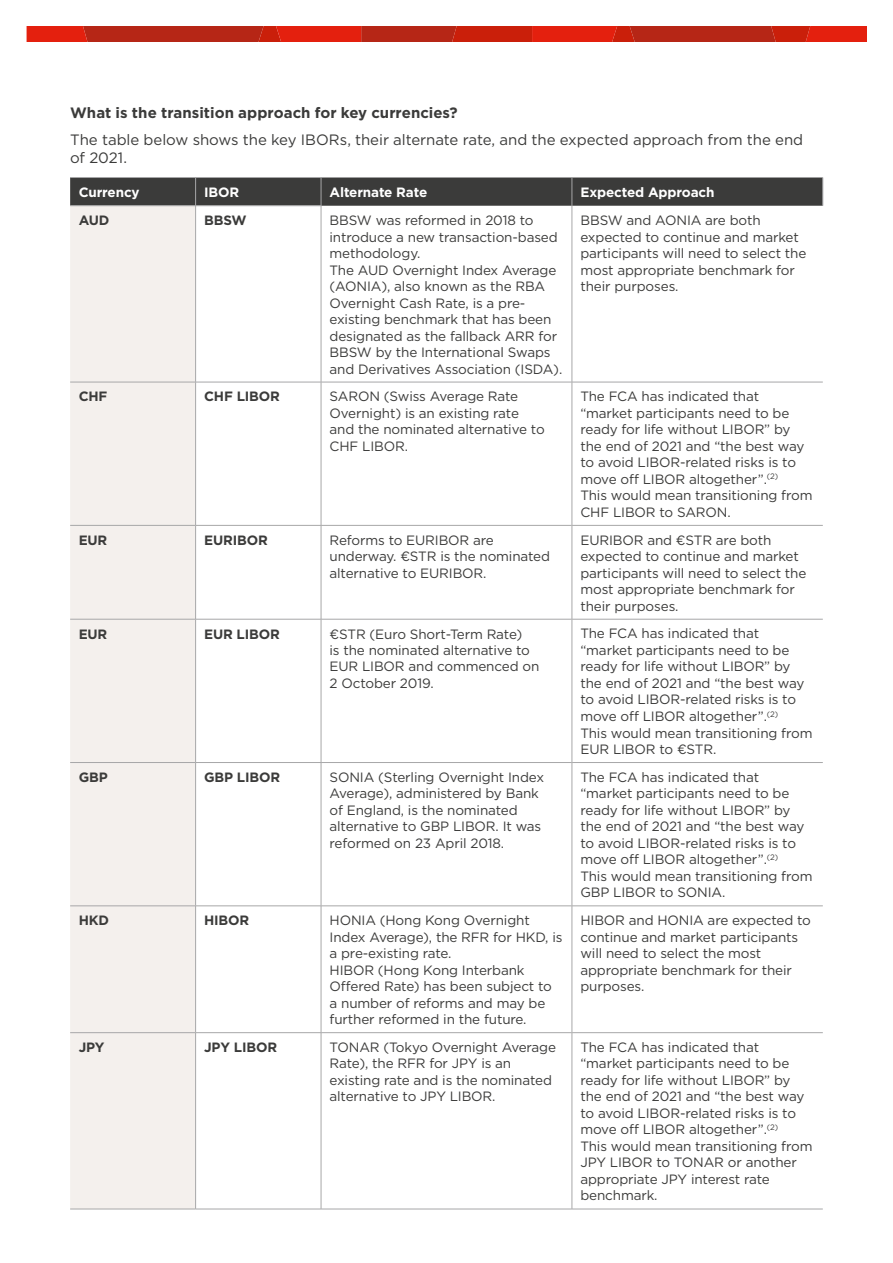
<style>
.page{position:relative;width:893px;height:1263px;background:#fff}
.page>*{position:absolute;margin:0;border:0;box-sizing:border-box;transform-origin:0 0}
.t1{font:15px/18px "Gotham";letter-spacing:-.005em;color:#3b3b3a}
.t2{font:700 15px "Gotham";color:#3b3b3a}
.t3{font:13.5px/16.5px "Gotham";letter-spacing:-.01em;color:#3b3b3a}
.t4{font:700 13.5px "Gotham";letter-spacing:-.01em;color:#3b3b3a}
.t5{font:700 13.5px "Gotham";letter-spacing:-.01em;color:#fff}
</style>
<div class="page">
<div style="left:70px;top:206px;width:125px;height:1003px;background:#f4f0ed"></div>
<svg style="left:196px;top:206px;width:125px;height:1003px"></svg>
<hr style="left:70px;top:382px;width:126px;height:1px;background:#a7a7a8">
<hr style="left:196px;top:382px;width:125px;height:1px;background:#a7a7a8">
<hr style="left:321px;top:382px;width:251px;height:1px;background:#a7a7a8">
<hr style="left:572px;top:382px;width:251px;height:1px;background:#a7a7a8">
<hr style="left:70px;top:525px;width:126px;height:1px;background:#a7a7a8">
<hr style="left:196px;top:525px;width:125px;height:1px;background:#a7a7a8">
<hr style="left:321px;top:525px;width:251px;height:1px;background:#a7a7a8">
<hr style="left:572px;top:525px;width:251px;height:1px;background:#a7a7a8">
<hr style="left:70px;top:619px;width:126px;height:1px;background:#a7a7a8">
<hr style="left:196px;top:619px;width:125px;height:1px;background:#a7a7a8">
<hr style="left:321px;top:619px;width:251px;height:1px;background:#a7a7a8">
<hr style="left:572px;top:619px;width:251px;height:1px;background:#a7a7a8">
<hr style="left:70px;top:762px;width:126px;height:1px;background:#a7a7a8">
<hr style="left:196px;top:762px;width:125px;height:1px;background:#a7a7a8">
<hr style="left:321px;top:762px;width:251px;height:1px;background:#a7a7a8">
<hr style="left:572px;top:762px;width:251px;height:1px;background:#a7a7a8">
<hr style="left:70px;top:905px;width:126px;height:1px;background:#a7a7a8">
<hr style="left:196px;top:905px;width:125px;height:1px;background:#a7a7a8">
<hr style="left:321px;top:905px;width:251px;height:1px;background:#a7a7a8">
<hr style="left:572px;top:905px;width:251px;height:1px;background:#a7a7a8">
<hr style="left:70px;top:1032px;width:126px;height:1px;background:#a7a7a8">
<hr style="left:196px;top:1032px;width:125px;height:1px;background:#a7a7a8">
<hr style="left:321px;top:1032px;width:251px;height:1px;background:#a7a7a8">
<hr style="left:572px;top:1032px;width:251px;height:1px;background:#a7a7a8">
<hr style="left:70px;top:1209px;width:126px;height:1px;background:#a7a7a8">
<hr style="left:196px;top:1209px;width:125px;height:1px;background:#a7a7a8">
<hr style="left:321px;top:1209px;width:251px;height:1px;background:#a7a7a8">
<hr style="left:572px;top:1209px;width:251px;height:1px;background:#a7a7a8">
<hr style="left:572px;top:206px;width:1px;height:176px;background:#a7a7a8">
<hr style="left:572px;top:382px;width:1px;height:143px;background:#a7a7a8">
<hr style="left:572px;top:525px;width:1px;height:94px;background:#a7a7a8">
<hr style="left:572px;top:619px;width:1px;height:143px;background:#a7a7a8">
<hr style="left:572px;top:762px;width:1px;height:144px;background:#a7a7a8">
<hr style="left:572px;top:906px;width:1px;height:127px;background:#a7a7a8">
<hr style="left:572px;top:1033px;width:1px;height:176px;background:#a7a7a8">
<svg style="left:70px;top:177px;width:753px;height:29px;background:#414140"></svg>
<hr style="left:195px;top:206px;width:1px;height:176px;background:#a7a7a8">
<hr style="left:321px;top:206px;width:1px;height:176px;background:#a7a7a8">
<hr style="left:195px;top:382px;width:1px;height:143px;background:#a7a7a8">
<hr style="left:321px;top:382px;width:1px;height:143px;background:#a7a7a8">
<hr style="left:195px;top:526px;width:1px;height:93px;background:#a7a7a8">
<hr style="left:321px;top:526px;width:1px;height:93px;background:#a7a7a8">
<hr style="left:195px;top:619px;width:1px;height:143px;background:#a7a7a8">
<hr style="left:321px;top:619px;width:1px;height:143px;background:#a7a7a8">
<hr style="left:195px;top:763px;width:1px;height:143px;background:#a7a7a8">
<hr style="left:321px;top:763px;width:1px;height:143px;background:#a7a7a8">
<hr style="left:195px;top:906px;width:1px;height:126px;background:#a7a7a8">
<hr style="left:321px;top:906px;width:1px;height:126px;background:#a7a7a8">
<hr style="left:195px;top:1033px;width:1px;height:176px;background:#a7a7a8">
<hr style="left:321px;top:1033px;width:1px;height:176px;background:#a7a7a8">
<svg style="left:27px;top:27px;width:839px;height:14px;background:#c92311"></svg>
<p class="t2" style="left:70px;top:103px;width:389px">What is the transition approach for key currencies?</p>
<p class="t1" style="left:70px;top:130px;width:735px">The table below shows the key IBORs, their alternate rate, and the expected approach from the end of 2021.</p>
<p class="t5" style="left:79px;top:183px;width:62px">Currency</p>
<p class="t5" style="left:204px;top:183px;width:37px">IBOR</p>
<p class="t5" style="left:330px;top:183px;width:99px">Alternate Rate</p>
<p class="t5" style="left:580px;top:183px;width:136px">Expected Approach</p>
<p class="t4" style="left:79px;top:211px;width:32px">AUD</p>
<p class="t4" style="left:204px;top:211px;width:44px">BBSW</p>
<p class="t3" style="left:330px;top:212px;width:234px">BBSW was reformed in 2018 to introduce a new transaction-based methodology.<br>The AUD Overnight Index Average (AONIA), also known as the RBA<br>Overnight Cash Rate, is a pre&shy;existing benchmark that has been designated as the fallback ARR for<br>BBSW by the International Swaps and Derivatives Association (ISDA).</p>
<p class="t3" style="left:580px;top:212px;width:228px">BBSW and AONIA are both expected to continue and market participants will need to select the most appropriate benchmark for their purposes.</p>
<p class="t4" style="left:79px;top:388px;width:30px">CHF</p>
<p class="t4" style="left:204px;top:388px;width:77px">CHF LIBOR</p>
<p class="t3" style="left:330px;top:388px;width:217px">SARON (Swiss Average Rate<br>Overnight) is an existing rate and the nominated alternative to<br>CHF LIBOR.</p>
<p class="t3" style="left:580px;top:388px;width:234px">The FCA has indicated that “market participants need to be ready for life without LIBOR” by the end of 2021 and “the best way to avoid LIBOR-related risks is to move off LIBOR altogether”.<sup>(2)<br></sup>This would mean transitioning from<br>CHF LIBOR to SARON.</p>
<p class="t4" style="left:79px;top:531px;width:30px">EUR</p>
<p class="t4" style="left:204px;top:531px;width:65px">EURIBOR</p>
<p class="t3" style="left:330px;top:531px;width:222px">Reforms to EURIBOR are underway. €STR is the nominated alternative to EURIBOR.</p>
<p class="t3" style="left:580px;top:531px;width:228px">EURIBOR and €STR are both expected to continue and market participants will need to select the most appropriate benchmark for their purposes.</p>
<p class="t4" style="left:79px;top:625px;width:30px">EUR</p>
<p class="t4" style="left:204px;top:625px;width:77px">EUR LIBOR</p>
<p class="t3" style="left:330px;top:625px;width:211px">€STR (Euro Short-Term Rate)<br>is the nominated alternative to<br>EUR LIBOR and commenced on<br>2 October 2019.</p>
<p class="t3" style="left:580px;top:625px;width:234px">The FCA has indicated that “market participants need to be ready for life without LIBOR” by the end of 2021 and “the best way to avoid LIBOR-related risks is to move off LIBOR altogether”.<sup>(2)<br></sup>This would mean transitioning from<br>EUR LIBOR to €STR.</p>
<p class="t4" style="left:79px;top:768px;width:31px">GBP</p>
<p class="t4" style="left:204px;top:768px;width:78px">GBP LIBOR</p>
<p class="t3" style="left:330px;top:768px;width:216px">SONIA (Sterling Overnight Index<br>Average), administered by Bank of England, is the nominated alternative to GBP LIBOR. It was reformed on 23 April 2018.</p>
<p class="t3" style="left:580px;top:768px;width:234px">The FCA has indicated that “market participants need to be ready for life without LIBOR” by the end of 2021 and “the best way to avoid LIBOR-related risks is to move off LIBOR altogether”.<sup>(2)<br></sup>This would mean transitioning from<br>GBP LIBOR to SONIA.</p>
<p class="t4" style="left:79px;top:911px;width:32px">HKD</p>
<p class="t4" style="left:204px;top:911px;width:47px">HIBOR</p>
<p class="t3" style="left:330px;top:912px;width:234px">HONIA (Hong Kong Overnight<br>Index Average), the RFR for HKD, is a pre-existing rate.<br>HIBOR (Hong Kong Interbank<br>Offered Rate) has been subject to a number of reforms and may be further reformed in the future.</p>
<p class="t3" style="left:580px;top:912px;width:232px">HIBOR and HONIA are expected to continue and market participants will need to select the most appropriate benchmark for their purposes.</p>
<p class="t4" style="left:79px;top:1038px;width:27px">JPY</p>
<p class="t4" style="left:204px;top:1038px;width:75px">JPY LIBOR</p>
<p class="t3" style="left:330px;top:1039px;width:228px">TONAR (Tokyo Overnight Average<br>Rate), the RFR for JPY is an existing rate and is the nominated alternative to JPY LIBOR.</p>
<p class="t3" style="left:580px;top:1038px;width:234px">The FCA has indicated that “market participants need to be ready for life without LIBOR” by the end of 2021 and “the best way to avoid LIBOR-related risks is to move off LIBOR altogether”.<sup>(2)<br></sup>This would mean transitioning from<br>JPY LIBOR to TONAR or another appropriate JPY interest rate benchmark.</p>
</div>
